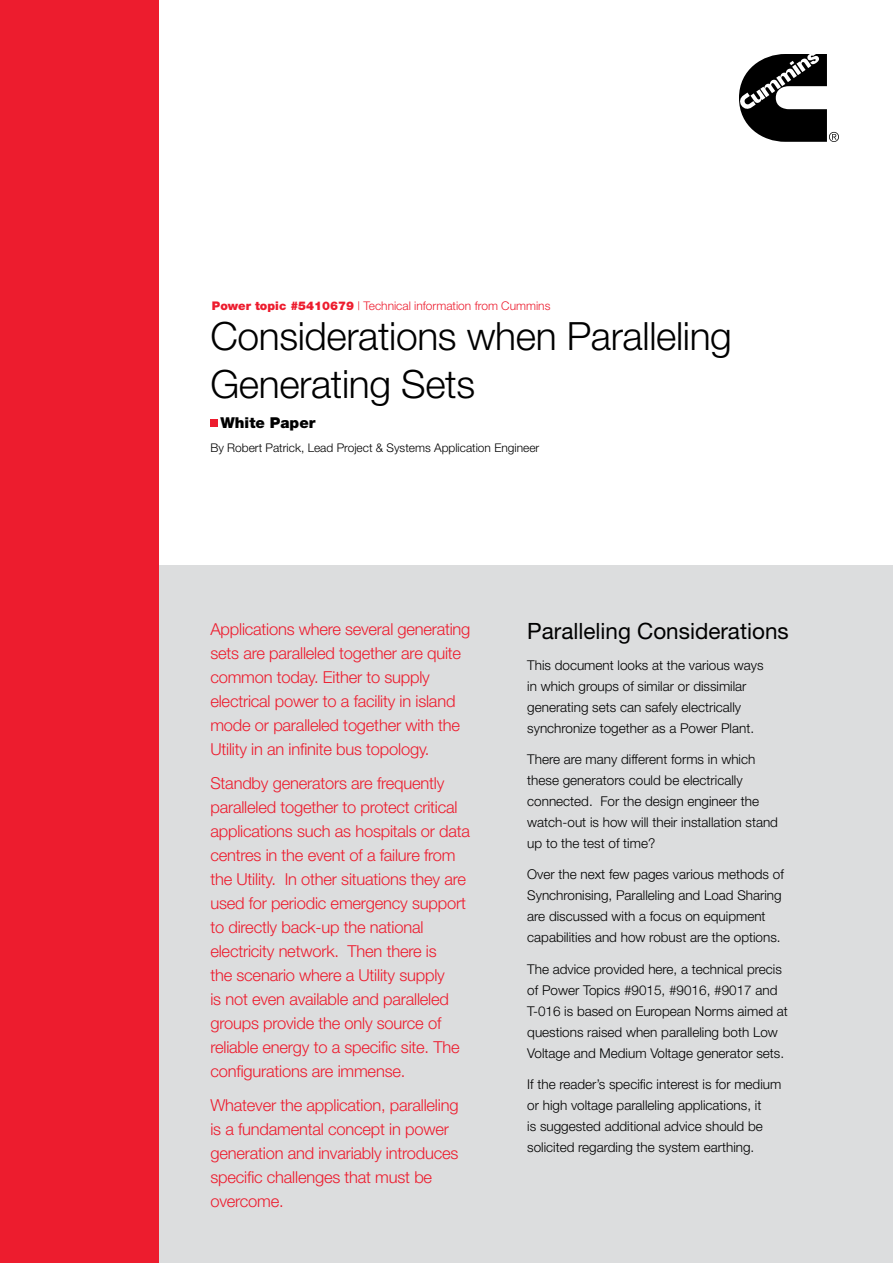
<style>
.page{position:relative;width:893px;height:1263px;background:#fff}
.page>*{position:absolute;margin:0;border:0;box-sizing:border-box;transform-origin:0 0}
.t1{font:300 39px/48px "Helvetica Neue";letter-spacing:-.01em;color:#000}
.t2{font:22.5px "Helvetica Neue";color:#000}
.t3{font:300 16.5px/24px "Helvetica Neue";letter-spacing:-.01em;color:#ed1c2e}
.t4{font:900 15px "Helvetica Neue";color:#000}
.t5{font:300 13.5px/21px "Helvetica Neue";color:#000}
.t6{font:300 12px "Helvetica Neue";color:#000}
.t7{font:300 12px "Helvetica Neue";color:#ed1c2e}
.s1{font-weight:900}
</style>
<div class="page">
<div style="left:158px;top:566px;width:735px;height:697px;background:#dcddde"></div>
<div style="left:0;top:0;width:158px;height:1263px;background:#ed1c2e"></div>
<div style="left:210px;top:420px;width:7px;height:7px;background:#ed1c2e"></div>
<svg style="left:739px;top:54px;width:100px;height:88px"></svg>
<p class="t7" style="left:212px;top:299px;width:340px"><span class="s1">Power topic #5410679</span> | Technical information from Cummins</p>
<h1 class="t1" style="left:210px;top:311px;width:523px">Considerations when Paralleling<br>Generating Sets</h1>
<p class="t4" style="left:220px;top:414px;width:97px">White Paper</p>
<p class="t6" style="left:210px;top:441px;width:330px">By Robert Patrick, Lead Project &amp; Systems Application Engineer</p>
<p class="t3" style="left:210px;top:617px;width:262px">Applications where several generating sets are paralleled together are quite common today. Either to supply electrical power to a facility in island mode or paralleled together with the Utility in an infinite bus topology.</p>
<p class="t3" style="left:210px;top:770px;width:261px">Standby generators are frequently paralleled together to protect critical applications such as hospitals or data centres in the event of a failure from the Utility. In other situations they are used for periodic emergency support to directly back-up the national electricity network. Then there is<br>the scenario where a Utility supply<br>is not even available and paralleled groups provide the only source of reliable energy to a specific site. The configurations are immense.</p>
<p class="t3" style="left:210px;top:1092px;width:250px">Whatever the application, paralleling is a fundamental concept in power generation and invariably introduces specific challenges that must be overcome.</p>
<h2 class="t2" style="left:527px;top:617px;width:263px">Paralleling Considerations</h2>
<p class="t5" style="left:527px;top:654px;width:238px">This document looks at the various ways in which groups of similar or dissimilar generating sets can safely electrically synchronize together as a Power Plant.</p>
<p class="t5" style="left:527px;top:748px;width:252px">There are many different forms in which these generators could be electrically connected. For the design engineer the watch-out is how will their installation stand up to the test of time?</p>
<p class="t5" style="left:527px;top:864px;width:258px">Over the next few pages various methods of Synchronising, Paralleling and Load Sharing are discussed with a focus on equipment capabilities and how robust are the options.</p>
<p class="t5" style="left:527px;top:958px;width:262px">The advice provided here, a technical precis of Power Topics #9015, #9016, #9017 and T-016 is based on European Norms aimed at questions raised when paralleling both Low Voltage and Medium Voltage generator sets.</p>
<p class="t5" style="left:527px;top:1073px;width:256px">If the reader’s specific interest is for medium or high voltage paralleling applications, it<br>is suggested additional advice should be solicited regarding the system earthing.</p>
</div>
